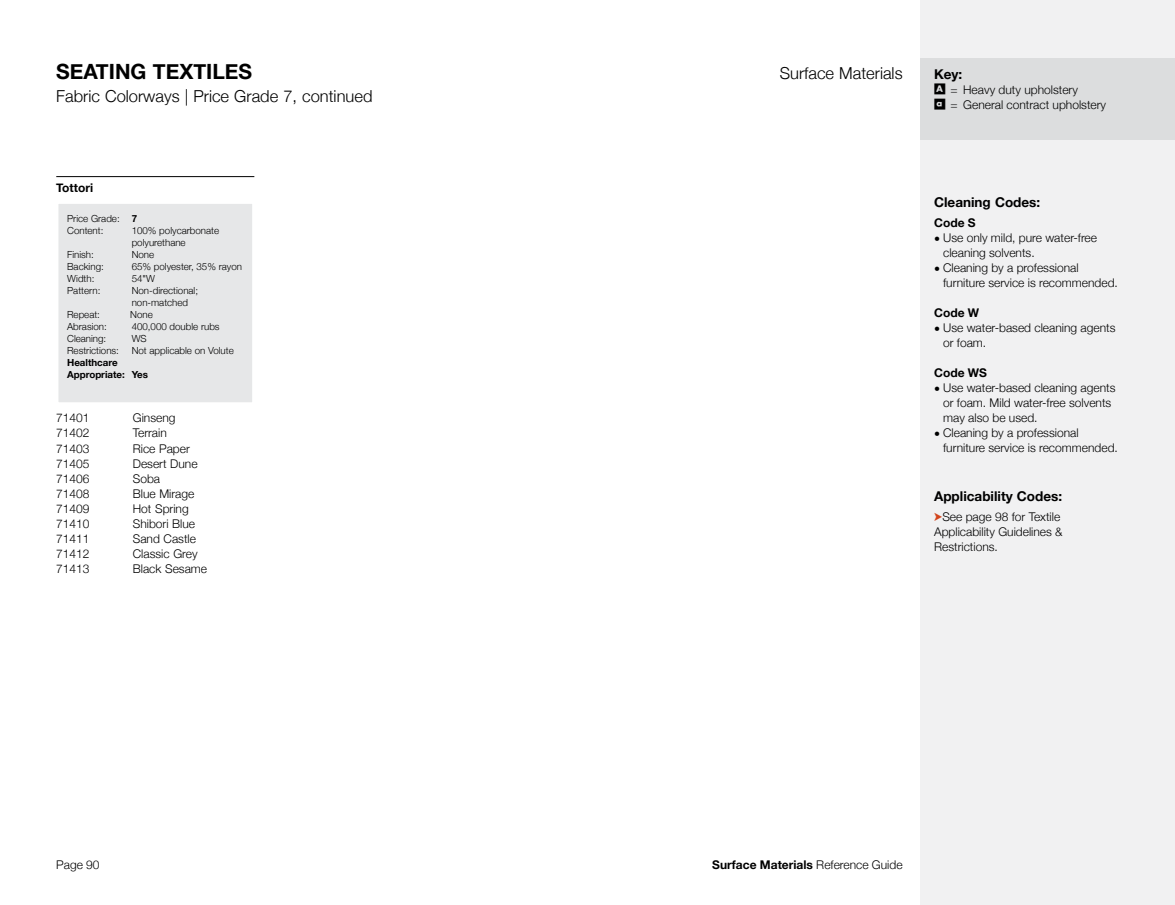
<style>
.page{position:relative;width:1175px;height:905px;background:#fff}
.page>*{position:absolute;margin:0;border:0;box-sizing:border-box;transform-origin:0 0}
.Page_Head{font:700 21px "Helvetica Neue";color:#000}
._2020_Page_Subhead{font:300 16.5px "Helvetica Neue";color:#000}
.Page_Head-2{font:300 16.5px "Helvetica Neue";color:#000}
.Heading__non-barhead{font:700 13.5px "Helvetica Neue";color:#000}
.Uph_No____Color{font:300 12px/15px "Helvetica Neue";color:#000}
.Uph_Group_Name{font:700 12px "Helvetica Neue";color:#000}
.t1{font:300 9.75px/12px "Helvetica Neue";color:#000}
.t2{font:700 9.75px "Helvetica Neue";color:#000}
.s1{font-weight:700}
.s2{font-family:"Kimball Office";font-weight:400}
.s3{color:#d2451d}
.s4{font-weight:300}
</style>
<div class="page">
<div style="left:920px;top:0;width:254px;height:904px;background:#f1f1f2"></div>
<div style="left:920px;top:58px;width:254px;height:82px;background:#dcddde"></div>
<hr style="left:56px;top:176px;width:198px;height:1px;background:#000">
<div style="left:58px;top:203px;width:195px;height:200px;background:#e6e7e8"></div>
<div style="left:58px;top:203px;width:195px;height:200px;border:1px solid #fff"></div>
<p class="Page_Head" style="left:56px;top:55px;width:197px">SEATING TEXTILES</p>
<p class="Page_Head-2" style="left:779px;top:60px;width:124px">Surface Materials</p>
<p class="_2020_Page_Subhead" style="left:56px;top:82px;width:318px">Fabric Colorways | Price Grade 7, continued</p>
<p class="Uph_Group_Name" style="left:56px;top:178px;width:38px">Tottori</p>
<p class="t1" style="left:67px;top:212px;width:71px">Price Grade: <span class="s1">7</span></p>
<p class="t1" style="left:67px;top:224px;width:38px">Content:</p>
<p class="t1" style="left:132px;top:224px;width:89px">100% polycarbonate polyurethane</p>
<p class="t1" style="left:67px;top:248px;width:28px">Finish:</p>
<p class="t1" style="left:132px;top:248px;width:24px">None</p>
<p class="t1" style="left:67px;top:260px;width:38px">Backing:</p>
<p class="t1" style="left:132px;top:260px;width:112px">65% polyester, 35% rayon</p>
<p class="t1" style="left:67px;top:272px;width:29px">Width:</p>
<p class="t1" style="left:132px;top:272px;width:25px">54"W</p>
<p class="t1" style="left:67px;top:284px;width:35px">Pattern:</p>
<p class="t1" style="left:132px;top:284px;width:68px">Non-directional; non-matched</p>
<p class="t1" style="left:67px;top:308px;width:34px">Repeat:</p>
<p class="t1" style="left:130px;top:308px;width:24px">None</p>
<p class="t1" style="left:67px;top:320px;width:41px">Abrasion:</p>
<p class="t1" style="left:132px;top:320px;width:89px">400,000 double rubs</p>
<p class="t1" style="left:67px;top:332px;width:41px">Cleaning:</p>
<p class="t1" style="left:132px;top:332px;width:16px">WS</p>
<p class="t1" style="left:67px;top:344px;width:53px">Restrictions:</p>
<p class="t1" style="left:132px;top:344px;width:104px">Not applicable on Volute</p>
<p class="t2" style="left:67px;top:355px;width:52px">Healthcare</p>
<p class="t2" style="left:67px;top:367px;width:82px">Appropriate: Yes</p>
<p class="Uph_No____Color" style="left:56px;top:410px;width:35px">71401</p>
<p class="Uph_No____Color" style="left:133px;top:410px;width:44px">Ginseng</p>
<p class="Uph_No____Color" style="left:56px;top:425px;width:35px">71402</p>
<p class="Uph_No____Color" style="left:133px;top:425px;width:36px">Terrain</p>
<p class="Uph_No____Color" style="left:56px;top:440px;width:35px">71403</p>
<p class="Uph_No____Color" style="left:133px;top:440px;width:59px">Rice Paper</p>
<p class="Uph_No____Color" style="left:56px;top:455px;width:35px">71405</p>
<p class="Uph_No____Color" style="left:133px;top:455px;width:66px">Desert Dune</p>
<p class="Uph_No____Color" style="left:56px;top:470px;width:35px">71406</p>
<p class="Uph_No____Color" style="left:133px;top:470px;width:29px">Soba</p>
<p class="Uph_No____Color" style="left:56px;top:485px;width:35px">71408</p>
<p class="Uph_No____Color" style="left:133px;top:485px;width:63px">Blue Mirage</p>
<p class="Uph_No____Color" style="left:56px;top:500px;width:35px">71409</p>
<p class="Uph_No____Color" style="left:133px;top:500px;width:57px">Hot Spring</p>
<p class="Uph_No____Color" style="left:56px;top:515px;width:35px">71410</p>
<p class="Uph_No____Color" style="left:133px;top:515px;width:64px">Shibori Blue</p>
<p class="Uph_No____Color" style="left:56px;top:530px;width:35px">71411</p>
<p class="Uph_No____Color" style="left:133px;top:530px;width:65px">Sand Castle</p>
<p class="Uph_No____Color" style="left:56px;top:545px;width:35px">71412</p>
<p class="Uph_No____Color" style="left:133px;top:545px;width:66px">Classic Grey</p>
<p class="Uph_No____Color" style="left:56px;top:560px;width:35px">71413</p>
<p class="Uph_No____Color" style="left:133px;top:560px;width:76px">Black Sesame</p>
<p class="Heading__non-barhead" style="left:934px;top:64px;width:30px">Key:</p>
<p class="Uph_No____Color" style="left:934px;top:82px;width:145px"><span class="s2">A</span> = Heavy duty upholstery</p>
<p class="Uph_No____Color" style="left:934px;top:97px;width:173px"><span class="s2">a</span> = General contract upholstery</p>
<p class="Heading__non-barhead" style="left:934px;top:192px;width:108px">Cleaning Codes:</p>
<p class="Uph_Group_Name" style="left:934px;top:213px;width:43px">Code S</p>
<p class="Uph_No____Color" style="left:943px;top:229px;width:155px;text-indent:-9px">• Use only mild, pure water-free cleaning solvents.</p>
<p class="Uph_No____Color" style="left:943px;top:259px;width:176px;text-indent:-9px">• Cleaning by a professional furniture service is recommended.</p>
<p class="Uph_Group_Name" style="left:934px;top:303px;width:47px">Code W</p>
<p class="Uph_No____Color" style="left:943px;top:319px;width:174px;text-indent:-9px">• Use water-based cleaning agents or foam.</p>
<p class="Uph_Group_Name" style="left:934px;top:363px;width:54px">Code WS</p>
<p class="Uph_No____Color" style="left:943px;top:379px;width:174px;text-indent:-9px">• Use water-based cleaning agents or foam. Mild water-free solvents may also be used.</p>
<p class="Uph_No____Color" style="left:943px;top:424px;width:176px;text-indent:-9px">• Cleaning by a professional furniture service is recommended.</p>
<p class="Heading__non-barhead" style="left:934px;top:486px;width:130px">Applicability Codes:</p>
<p class="Uph_No____Color" style="left:934px;top:508px;width:130px"><span class="s3">➤</span>See page 98 for Textile<br>Applicability Guidelines &amp;<br>Restrictions.</p>
<p class="Uph_No____Color" style="left:56px;top:856px;width:45px">Page 90</p>
<p class="Uph_Group_Name" style="left:712px;top:855px;width:192px">Surface Materials <span class="s4">Reference Guide</span></p>
</div>
